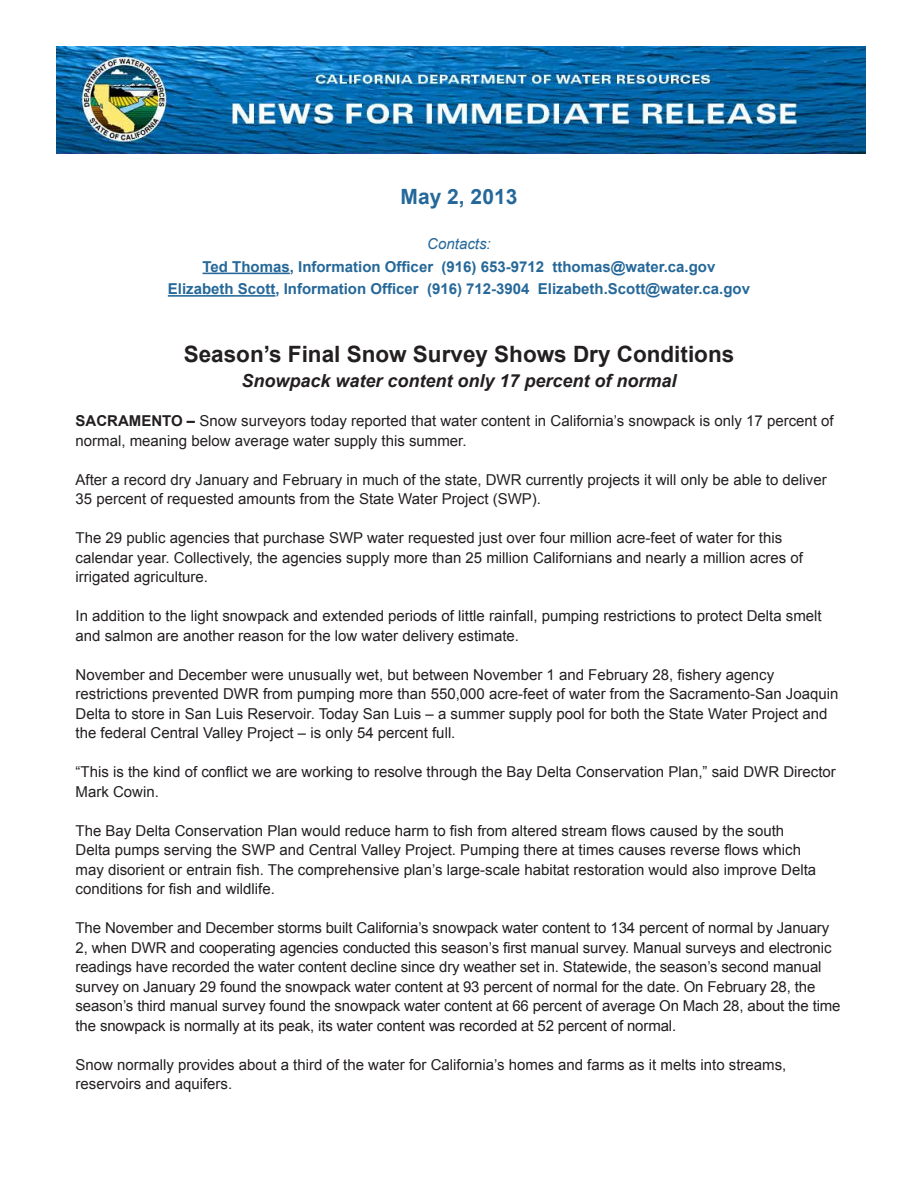
<style>
.page{position:relative;width:918px;height:1188px;background:#fff}
.page>*{position:absolute;margin:0;border:0;box-sizing:border-box;transform-origin:0 0}
.t1{font:700 22.5px "Arial";color:#231f20}
.t2{font:700 21px "Arial";color:#256899}
.t3{font:italic 700 18px "Arial";color:#231f20}
.t4{font:15px/19.5px "Arial";color:#231f20}
.t5{font:700 15px/22.5px "Arial";color:#256899;text-align:center}
.t6{font:italic 15px "Arial";color:#256899}
.s1{font-weight:700}
</style>
<div class="page">
<hr style="left:203px;top:273px;width:87px;height:1px;background:#256899">
<hr style="left:168px;top:295px;width:107px;height:2px;background:#256899">
<img style="left:56px;top:47px;width:809px;height:107px">
<h2 class="t2" style="left:401px;top:183px;width:118px">May 2, 2013</h2>
<p class="t6" style="left:427px;top:234px;width:65px">Contacts:</p>
<p class="t5" style="left:168px;top:256px;width:584px">Ted Thomas, Information Officer (916) 653-9712 tthomas@water.ca.gov<br>Elizabeth Scott, Information Officer (916) 712-3904 Elizabeth.Scott@water.ca.gov</p>
<h1 class="t1" style="left:184px;top:339px;width:552px">Season’s Final Snow Survey Shows Dry Conditions</h1>
<p class="t3" style="left:241px;top:369px;width:437px">Snowpack water content only 17 percent of normal</p>
<p class="t4" style="left:76px;top:411px;width:760px"><span class="s1">SACRAMENTO –</span> Snow surveyors today reported that water content in California’s snowpack is only 17 percent of normal, meaning below average water supply this summer.</p>
<p class="t4" style="left:76px;top:470px;width:753px">After a record dry January and February in much of the state, DWR currently projects it will only be able to deliver<br>35 percent of requested amounts from the State Water Project (SWP).</p>
<p class="t4" style="left:76px;top:528px;width:729px">The 29 public agencies that purchase SWP water requested just over four million acre-feet of water for this calendar year. Collectively, the agencies supply more than 25 million Californians and nearly a million acres of irrigated agriculture.</p>
<p class="t4" style="left:76px;top:606px;width:748px">In addition to the light snowpack and extended periods of little rainfall, pumping restrictions to protect Delta smelt and salmon are another reason for the low water delivery estimate.</p>
<p class="t4" style="left:76px;top:665px;width:764px">November and December were unusually wet, but between November 1 and February 28, fishery agency restrictions prevented DWR from pumping more than 550,000 acre-feet of water from the Sacramento-San Joaquin Delta to store in San Luis Reservoir. Today San Luis – a summer supply pool for both the State Water Project and the federal Central Valley Project – is only 54 percent full.</p>
<p class="t4" style="left:76px;top:762px;width:762px">“This is the kind of conflict we are working to resolve through the Bay Delta Conservation Plan,” said DWR Director<br>Mark Cowin.</p>
<p class="t4" style="left:76px;top:821px;width:742px">The Bay Delta Conservation Plan would reduce harm to fish from altered stream flows caused by the south Delta pumps serving the SWP and Central Valley Project. Pumping there at times causes reverse flows which may disorient or entrain fish. The comprehensive plan’s large-scale habitat restoration would also improve Delta conditions for fish and wildlife.</p>
<p class="t4" style="left:76px;top:918px;width:767px">The November and December storms built California’s snowpack water content to 134 percent of normal by January 2, when DWR and cooperating agencies conducted this season’s first manual survey. Manual surveys and electronic readings have recorded the water content decline since dry weather set in. Statewide, the season’s second manual survey on January 29 found the snowpack water content at 93 percent of normal for the date. On February 28, the season’s third manual survey found the snowpack water content at 66 percent of average On Mach 28, about the time the snowpack is normally at its peak, its water content was recorded at 52 percent of normal.</p>
<p class="t4" style="left:76px;top:1055px;width:712px">Snow normally provides about a third of the water for California’s homes and farms as it melts into streams, reservoirs and aquifers.</p>
</div>
